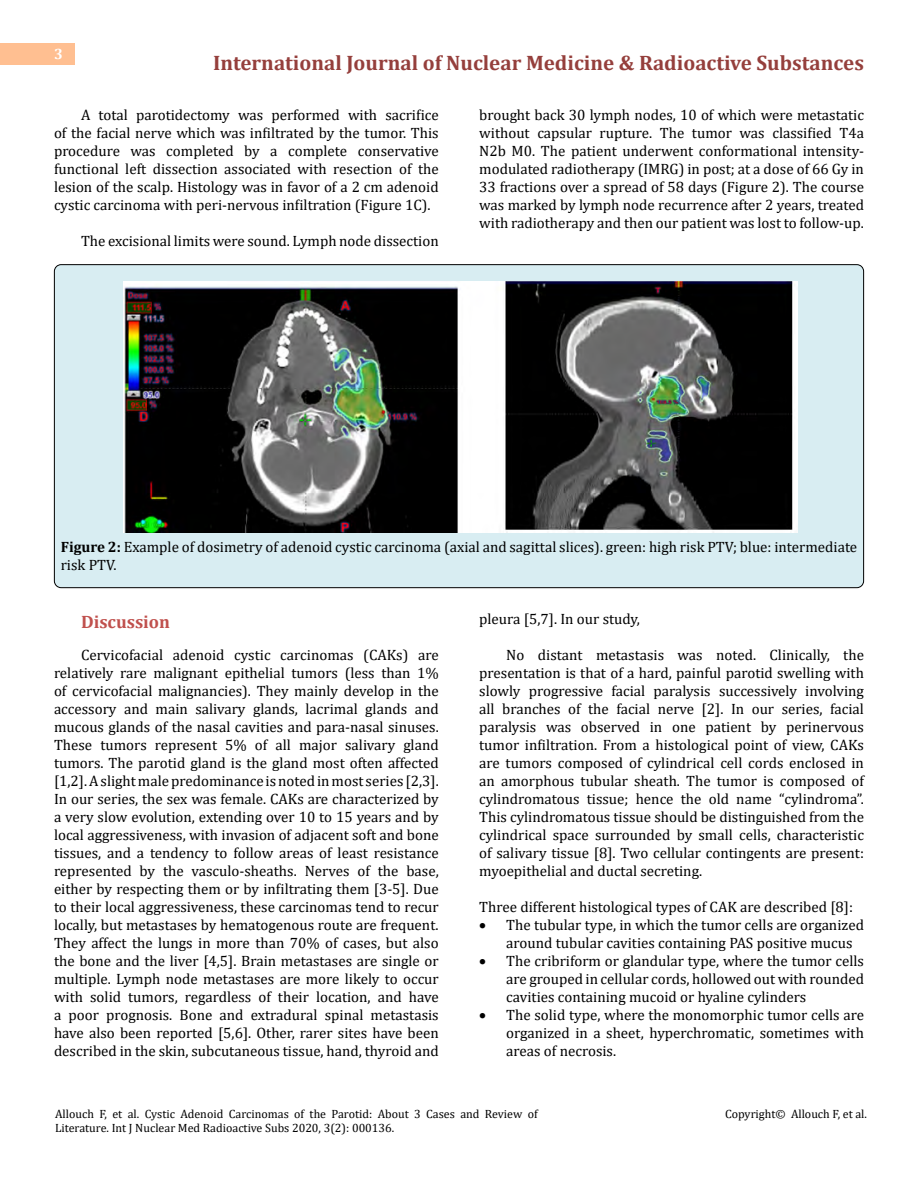
<style>
.page{position:relative;width:918px;height:1188px;background:#fff}
.page>*{position:absolute;margin:0;border:0;box-sizing:border-box;transform-origin:0 0}
.t1{font:700 21px "Cambria";color:#953f3c}
.t2{font:700 18px "Cambria";color:#c0504d}
.t3{font:15px/18px "Cambria";color:#000;text-align:justify}
.t4{font:700 15px "Cambria";color:#fff}
.t5{font:12px/14.4px "Cambria";color:#000}
.s1{font-weight:700}
</style>
<div class="page">
<div style="left:0;top:43px;width:75px;height:21px;background:#ffbf91"></div>
<div style="left:54px;top:265px;width:810px;height:323px;background:#d8edf2;border-radius:7px"></div>
<img style="left:124px;top:282px;width:674px;height:250px">
<p class="t4" style="left:54px;top:44px;width:10px">3</p>
<h1 class="t1" style="left:213px;top:48px;width:652px">International Journal of Nuclear Medicine &amp; Radioactive Substances</h1>
<p class="t3" style="left:54px;top:105px;width:386px;text-indent:27px">A total parotidectomy was performed with sacrifice of the facial nerve which was infiltrated by the tumor. This procedure was completed by a complete conservative functional left dissection associated with resection of the lesion of the scalp. Histology was in favor of a 2 cm adenoid cystic carcinoma with peri-nervous infiltration (Figure 1C).</p>
<p class="t3" style="left:81px;top:231px;width:359px">The excisional limits were sound. Lymph node dissection</p>
<p class="t3" style="left:479px;top:105px;width:386px">brought back 30 lymph nodes, 10 of which were metastatic without capsular rupture. The tumor was classified T4a N2b M0. The patient underwent conformational intensity&shy;modulated radiotherapy (IMRG) in post; at a dose of 66 Gy in 33 fractions over a spread of 58 days (Figure 2). The course was marked by lymph node recurrence after 2 years, treated with radiotherapy and then our patient was lost to follow-up.</p>
<p class="t3" style="left:61px;top:537px;width:798px"><span class="s1">Figure 2:</span> Example of dosimetry of adenoid cystic carcinoma (axial and sagittal slices). green: high risk PTV; blue: intermediate risk PTV.</p>
<p class="t2" style="left:81px;top:609px;width:91px">Discussion</p>
<p class="t3" style="left:54px;top:645px;width:386px;text-indent:27px">Cervicofacial adenoid cystic carcinomas (CAKs) are relatively rare malignant epithelial tumors (less than 1% of cervicofacial malignancies). They mainly develop in the accessory and main salivary glands, lacrimal glands and mucous glands of the nasal cavities and para-nasal sinuses.<br>These tumors represent 5% of all major salivary gland tumors. The parotid gland is the gland most often affected [1,2]. A slight male predominance is noted in most series [2,3].<br>In our series, the sex was female. CAKs are characterized by a very slow evolution, extending over 10 to 15 years and by local aggressiveness, with invasion of adjacent soft and bone tissues, and a tendency to follow areas of least resistance represented by the vasculo-sheaths. Nerves of the base, either by respecting them or by infiltrating them [3-5]. Due to their local aggressiveness, these carcinomas tend to recur locally, but metastases by hematogenous route are frequent.<br>They affect the lungs in more than 70% of cases, but also the bone and the liver [4,5]. Brain metastases are single or multiple. Lymph node metastases are more likely to occur with solid tumors, regardless of their location, and have a poor prognosis. Bone and extradural spinal metastasis have also been reported [5,6]. Other, rarer sites have been described in the skin, subcutaneous tissue, hand, thyroid and</p>
<p class="t3" style="left:479px;top:609px;width:162px">pleura [5,7]. In our study,</p>
<p class="t3" style="left:479px;top:645px;width:386px;text-indent:27px">No distant metastasis was noted. Clinically, the presentation is that of a hard, painful parotid swelling with slowly progressive facial paralysis successively involving all branches of the facial nerve [2]. In our series, facial paralysis was observed in one patient by perinervous tumor infiltration. From a histological point of view, CAKs are tumors composed of cylindrical cell cords enclosed in an amorphous tubular sheath. The tumor is composed of cylindromatous tissue; hence the old name “cylindroma”.<br>This cylindromatous tissue should be distinguished from the cylindrical space surrounded by small cells, characteristic of salivary tissue [8]. Two cellular contingents are present: myoepithelial and ductal secreting.</p>
<p class="t3" style="left:479px;top:897px;width:375px">Three different histological types of CAK are described [8]:</p>
<p class="t3" style="left:506px;top:915px;width:359px;text-indent:-27px">• The tubular type, in which the tumor cells are organized around tubular cavities containing PAS positive mucus</p>
<p class="t3" style="left:506px;top:951px;width:359px;text-indent:-27px">• The cribriform or glandular type, where the tumor cells are grouped in cellular cords, hollowed out with rounded cavities containing mucoid or hyaline cylinders</p>
<p class="t3" style="left:506px;top:1005px;width:359px;text-indent:-27px">• The solid type, where the monomorphic tumor cells are organized in a sheet, hyperchromatic, sometimes with areas of necrosis.</p>
<p class="t5" style="left:55px;top:1106px;width:484px">Allouch F, et al. Cystic Adenoid Carcinomas of the Parotid: About 3 Cases and Review of<br>Literature. Int J Nuclear Med Radioactive Subs 2020, 3(2): 000136.</p>
<p class="t5" style="left:725px;top:1106px;width:143px">Copyright© Allouch F, et al.</p>
</div>
